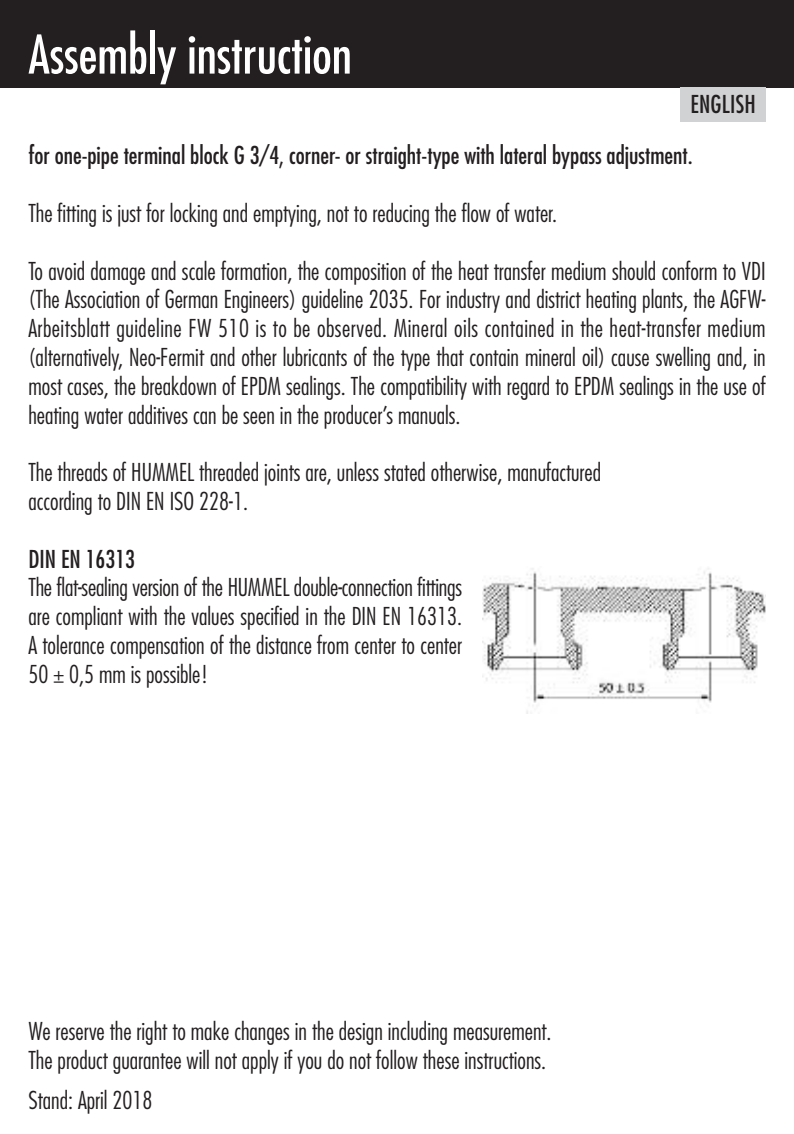
<style>
.page{position:relative;width:794px;height:1134px;background:#fff}
.page>*{position:absolute;margin:0;border:0;box-sizing:border-box;transform-origin:0 0}
.t1{font:condensed 52px "Futura Std";color:#fff}
.t2{font:300 condensed 24px/28.8px "Futura Std";color:#231f20;text-align:justify}
.t3{font:condensed 24px/51.2px "Futura Std";color:#231f20}
</style>
<div class="page">
<div style="left:0;top:0;width:794px;height:88px;background:#231f20"></div>
<div style="left:680px;top:88px;width:85px;height:34px;background:#d1d2d4"></div>
<img style="left:482px;top:568px;width:283px;height:145px">
<h1 class="t1" style="left:28px;top:30px;width:325px">Assembly instruction</h1>
<p class="t3" style="left:28px;top:80px;width:729px;text-indent:662px">ENGLISH for one-pipe terminal block G 3/4, corner- or straight-type with lateral bypass adjustment.</p>
<p class="t2" style="left:28px;top:200px;width:530px">The fitting is just for locking and emptying, not to reducing the flow of water.</p>
<p class="t2" style="left:28px;top:258px;width:739px">To avoid damage and scale formation, the composition of the heat transfer medium should conform to VDI (The Association of German Engineers) guideline 2035. For industry and district heating plants, the AGFW-Arbeitsblatt guideline FW 510 is to be observed. Mineral oils contained in the heat-transfer medium (alternatively, Neo-Fermit and other lubricants of the type that contain mineral oil) cause swelling and, in most cases, the breakdown of EPDM sealings. The compatibility with regard to EPDM sealings in the use of heating water additives can be seen in the producer’s manuals.</p>
<p class="t2" style="left:28px;top:460px;width:574px">The threads of HUMMEL threaded joints are, unless stated otherwise, manufactured according to DIN EN ISO 228-1.</p>
<p class="t3" style="left:28px;top:534px;width:108px">DIN EN 16313</p>
<p class="t2" style="left:28px;top:575px;width:435px">The flat-sealing version of the HUMMEL double-connection fittings are compliant with the values specified in the DIN EN 16313.<br>A tolerance compensation of the distance from center to center 50 ± 0,5 mm is possible!</p>
<p class="t2" style="left:28px;top:1019px;width:524px">We reserve the right to make changes in the design including measurement.<br>The product guarantee will not apply if you do not follow these instructions.</p>
<p class="t2" style="left:28px;top:1088px;width:126px">Stand: April 2018</p>
</div>
